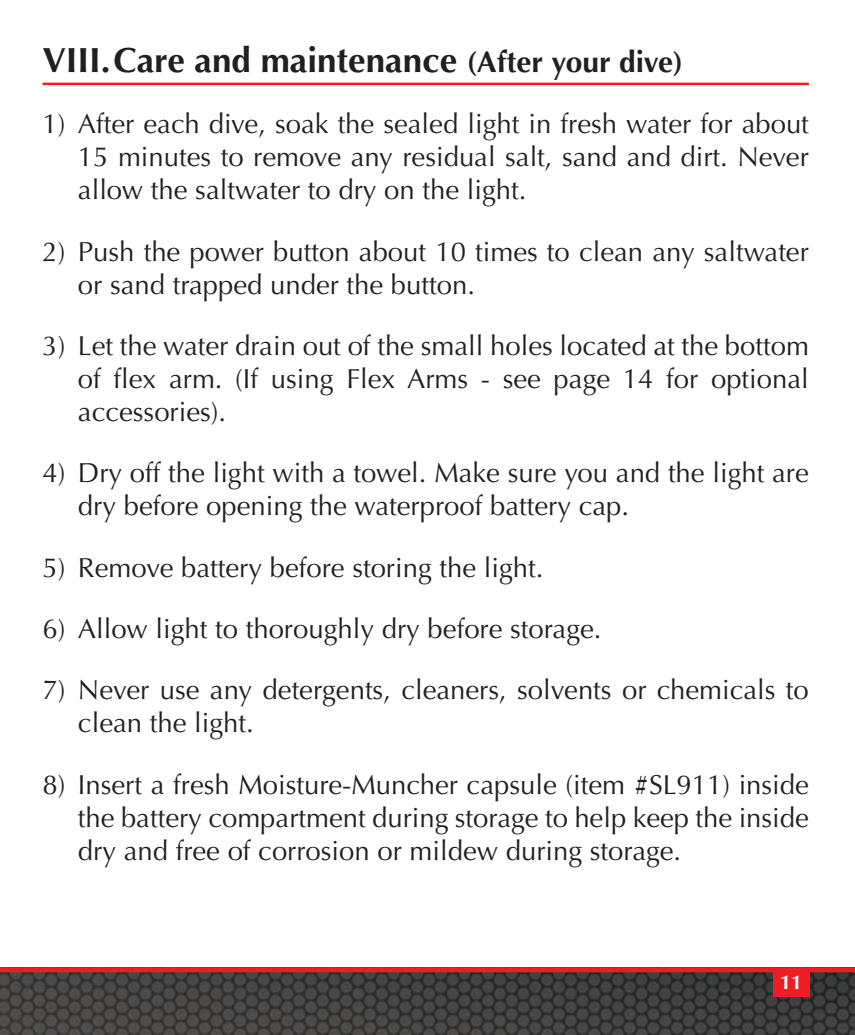
<style>
.page{position:relative;width:855px;height:1035px;background:#fff}
.page>*{position:absolute;margin:0;border:0;box-sizing:border-box;transform-origin:0 0}
.t1{font:700 35px "Optima";color:#231f20}
.t2{font:27.5px/33px "Optima";color:#231f20;text-align:justify}
.t3{font:700 20px "Optima";color:#fff}
.s1{font-size:30px}
</style>
<div class="page">
<img style="left:0;top:972px;width:855px;height:63px">
<div style="left:0;top:967px;width:855px;height:5px;background:#ee1d23"></div>
<div style="left:773px;top:969px;width:36px;height:28px;background:#ee1d23"></div>
<hr style="left:43px;top:83px;width:766px;height:2px;background:#ee1d23">
<p class="t1" style="left:43px;top:40px;width:642px">VIII. Care and maintenance <span class="s1">(After your dive)</span></p>
<p class="t2" style="left:78px;top:108px;width:733px;text-indent:-35px">1) After each dive, soak the sealed light in fresh water for about 15 minutes to remove any residual salt, sand and dirt. Never allow the saltwater to dry on the light.</p>
<p class="t2" style="left:78px;top:235px;width:732px;text-indent:-35px">2) Push the power button about 10 times to clean any saltwater or sand trapped under the button.</p>
<p class="t2" style="left:78px;top:330px;width:733px;text-indent:-35px">3) Let the water drain out of the small holes located at the bottom of flex arm. (If using Flex Arms - see page 14 for optional accessories).</p>
<p class="t2" style="left:78px;top:457px;width:732px;text-indent:-35px">4) Dry off the light with a towel. Make sure you and the light are dry before opening the waterproof battery cap.</p>
<p class="t2" style="left:43px;top:551px;width:502px">5) Remove battery before storing the light.</p>
<p class="t2" style="left:43px;top:613px;width:561px">6) Allow light to thoroughly dry before storage.</p>
<p class="t2" style="left:78px;top:674px;width:732px;text-indent:-35px">7) Never use any detergents, cleaners, solvents or chemicals to clean the light.</p>
<p class="t2" style="left:78px;top:768px;width:733px;text-indent:-35px">8) Insert a fresh Moisture-Muncher capsule (item #SL911) inside the battery compartment during storage to help keep the inside dry and free of corrosion or mildew during storage.</p>
<p class="t3" style="left:780px;top:971px;width:24px">11</p>
</div>
